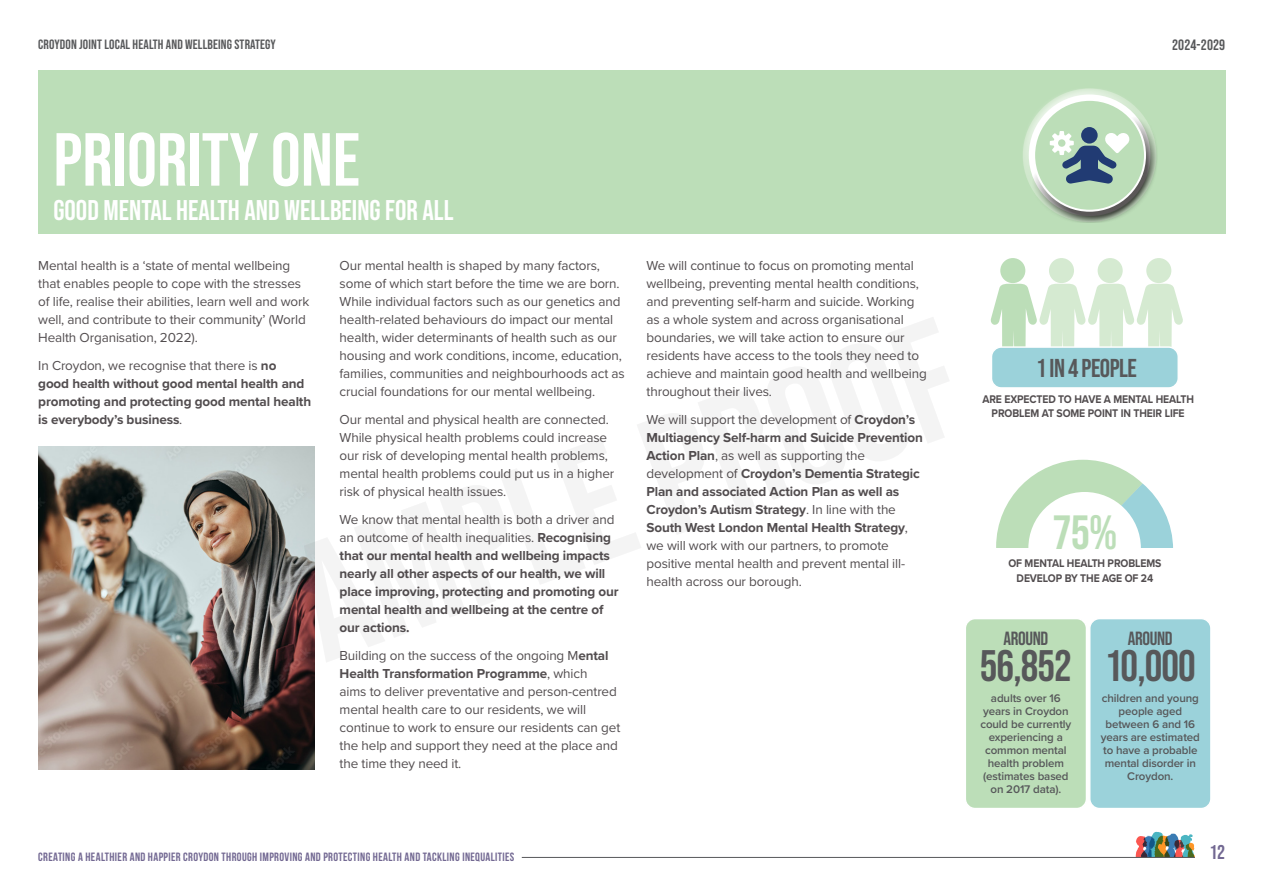
<style>
.page{position:relative;width:1263px;height:893px;background:#fff}
.page>*{position:absolute;margin:0;border:0;box-sizing:border-box;transform-origin:0 0}
.t1{font:168px "Bebas Neue";color:#231f20}
.t2{font:75px "Bebas Neue";color:#fff}
.t3{font:48px "Bebas Neue";color:#bcdeb8}
.t4{font:44.1px "Bebas Neue";letter-spacing:-.02em;color:#57585a}
.t5{font:28.5px "Bebas Neue";color:#fff}
.t6{font:25.8px "Bebas Neue";letter-spacing:-.02em;color:#57585a}
.t7{font:19.95px "Bebas Neue";color:#726892}
.t8{font:19.05px "Bebas Neue";letter-spacing:-.02em;color:#57585a}
.t9{font:15px "Bebas Neue";letter-spacing:.01em;color:#57585a}
.t10{font:13.5px/18px "Proxima Nova";letter-spacing:-.01em;color:#524d4f}
.t11{font:700 13.5px/18px "Proxima Nova";letter-spacing:-.01em;color:#524d4f}
.t12{font:13.5px "Bebas Neue";letter-spacing:.01em;color:#57585a}
.t13{font:700 12px "Bebas Neue";letter-spacing:.03em;color:#726892}
.t14{font:600 11.55px/12.9px "Proxima Nova";letter-spacing:-.01em;color:#57585a;text-align:center}
.t15{font:700 11.55px/14.4px "Proxima Nova";letter-spacing:-.01em;color:#524d4f;text-align:center;scale:.9 1}
.s1{font-weight:400}
.s2{font-weight:700}
</style>
<div class="page">
<svg style="left:1136px;top:832px;width:59px;height:25px"></svg>
<hr style="left:522px;top:857px;width:673px;height:1px;background:#57585a">
<div style="left:38px;top:70px;width:1187px;height:164px;background:#bcdeb8"></div>
<img style="left:38px;top:446px;width:277px;height:324px">
<div style="left:1000px;top:258px;width:25px;height:25px;background:#bcdeb8;border-radius:50%"></div>
<div style="left:1049px;top:258px;width:25px;height:25px;background:#d5ead1;border-radius:50%"></div>
<div style="left:1098px;top:258px;width:25px;height:25px;background:#d5ead1;border-radius:50%"></div>
<div style="left:1146px;top:258px;width:25px;height:25px;background:#d5ead1;border-radius:50%"></div>
<svg style="left:990px;top:283px;width:193px;height:63px"></svg>
<div style="left:991px;top:347px;width:187px;height:41px;background:#9bd2da;border-radius:10px"></div>
<div style="left:991px;top:346px;width:188px;height:43px;border:1px solid #fff;border-radius:10px"></div>
<svg style="left:996px;top:460px;width:177px;height:88px"></svg>
<div style="left:1028px;top:492px;width:113px;height:112px;background:#fff;border-radius:50%"></div>
<div style="left:965px;top:619px;width:121px;height:189px;background:#bcdeb8;border-radius:10px"></div>
<div style="left:965px;top:618px;width:122px;height:191px;border:1px solid #fff;border-radius:10px"></div>
<div style="left:1090px;top:619px;width:121px;height:189px;background:#9bd2da;border-radius:10px"></div>
<div style="left:1089px;top:618px;width:122px;height:191px;border:1px solid #fff;border-radius:10px"></div>
<div style="left:1022px;top:88px;width:125px;height:101px;background:#fff;opacity:.75"></div>
<div style="left:1032px;top:116px;width:125px;height:107px;background:#231f20;opacity:.75"></div>
<div style="left:1034px;top:100px;width:111px;height:111px;background:#bcdeb8;border-radius:50%"></div>
<div style="left:1033px;top:99px;width:113px;height:113px;border:2px solid #fff;border-radius:50%"></div>
<div style="left:1081px;top:127px;width:17px;height:17px;background:#213b73;border-radius:50%"></div>
<svg style="left:1050px;top:131px;width:80px;height:53px"></svg>
<p class="t12" style="left:38px;top:37px;width:239px">CROYDON JOINT LOCAL HEALTH AND WELLBEING STRATEGY</p>
<p class="t2" style="left:53px;top:117px;width:308px">PRIORITY ONE</p>
<p class="t5" style="left:53px;top:194px;width:402px">GOOD MENTAL HEALTH AND WELLBEING FOR ALL</p>
<p class="t9" style="left:1172px;top:36px;width:55px">2024-2029</p>
<p class="t10" style="left:340px;top:256px;width:287px">Our mental health is shaped by many factors, some of which start before the time we are born.<br>While individual factors such as our genetics and health-related behaviours do impact our mental health, wider determinants of health such as our housing and work conditions, income, education, families, communities and neighbourhoods act as crucial foundations for our mental wellbeing.</p>
<p class="t10" style="left:340px;top:410px;width:276px">Our mental and physical health are connected.<br>While physical health problems could increase our risk of developing mental health problems, mental health problems could put us in a higher risk of physical health issues.</p>
<p class="t11" style="left:340px;top:510px;width:281px"><span class="s1">We know that mental health is both a driver and an outcome of health inequalities.</span> Recognising that our mental health and wellbeing impacts nearly all other aspects of our health, we will place improving, protecting and promoting our mental health and wellbeing at the centre of our actions.</p>
<p class="t10" style="left:340px;top:645px;width:282px">Building on the success of the ongoing M<span class="s2">ental Health Transformation Programme</span>, which<br>aims to deliver preventative and person-centred mental health care to our residents, we will continue to work to ensure our residents can get the help and support they need at the place and the time they need it.</p>
<p class="t10" style="left:38px;top:256px;width:273px">Mental health is a ‘state of mental wellbeing that enables people to cope with the stresses of life, realise their abilities, learn well and work well, and contribute to their community’ (World Health Organisation, 2022).</p>
<p class="t11" style="left:38px;top:356px;width:274px"><span class="s1">In Croydon, we recognise that there is</span> no<br>good health without good mental health and promoting and protecting good mental health is everybody’s business<span class="s1">.</span></p>
<p class="t10" style="left:646px;top:256px;width:282px">We will continue to focus on promoting mental wellbeing, preventing mental health conditions, and preventing self-harm and suicide. Working as a whole system and across organisational boundaries, we will take action to ensure our residents have access to the tools they need to achieve and maintain good health and wellbeing throughout their lives.</p>
<p class="t11" style="left:646px;top:410px;width:278px"><span class="s1">We will support the development of</span> Croydon’s Multiagency Self-harm and Suicide Prevention Action Plan<span class="s1">, as well as supporting the development of</span> Croydon’s Dementia Strategic Plan and associated Action Plan as well as Croydon’s Autism Strategy<span class="s1">. In line with the </span>South West London Mental Health Strategy<span class="s1">, we will work with our partners, to promote positive mental health and prevent mental ill&shy;health across our borough.</span></p>
<h1 class="t1" style="left:213px;top:541px;width:756px;rotate:-20deg">SAMPLE PROOF</h1>
<p class="t6" style="left:1036px;top:354px;width:102px">1 IN 4 PEOPLE</p>
<p class="t15" style="left:982px;top:391px;width:237px">ARE EXPECTED TO HAVE A MENTAL HEALTH<br>PROBLEM AT SOME POINT IN THEIR LIFE</p>
<p class="t3" style="left:1052px;top:505px;width:66px">75%</p>
<p class="t15" style="left:1008px;top:556px;width:171px">OF MENTAL HEALTH PROBLEMS<br>DEVELOP BY THE AGE OF 24</p>
<p class="t8" style="left:1003px;top:628px;width:46px">AROUND</p>
<p class="t4" style="left:980px;top:641px;width:94px">56,852</p>
<p class="t14" style="left:980px;top:692px;width:92px">adults over 16 years in Croydon could be currently experiencing a common mental health problem (estimates based on 2017 data).</p>
<p class="t8" style="left:1128px;top:628px;width:46px">AROUND</p>
<p class="t4" style="left:1105px;top:641px;width:93px">10,000</p>
<p class="t14" style="left:1101px;top:692px;width:101px">children and young people aged between 6 and 16 years are estimated to have a probable mental disorder in<br>Croydon.</p>
<p class="t13" style="left:38px;top:850px;width:478px">CREATING A HEALTHIER AND HAPPIER CROYDON THROUGH IMPROVING AND PROTECTING HEALTH AND TACKLING INEQUALITIES</p>
<h3 class="t7" style="left:1209px;top:840px;width:17px">12</h3>
</div>
